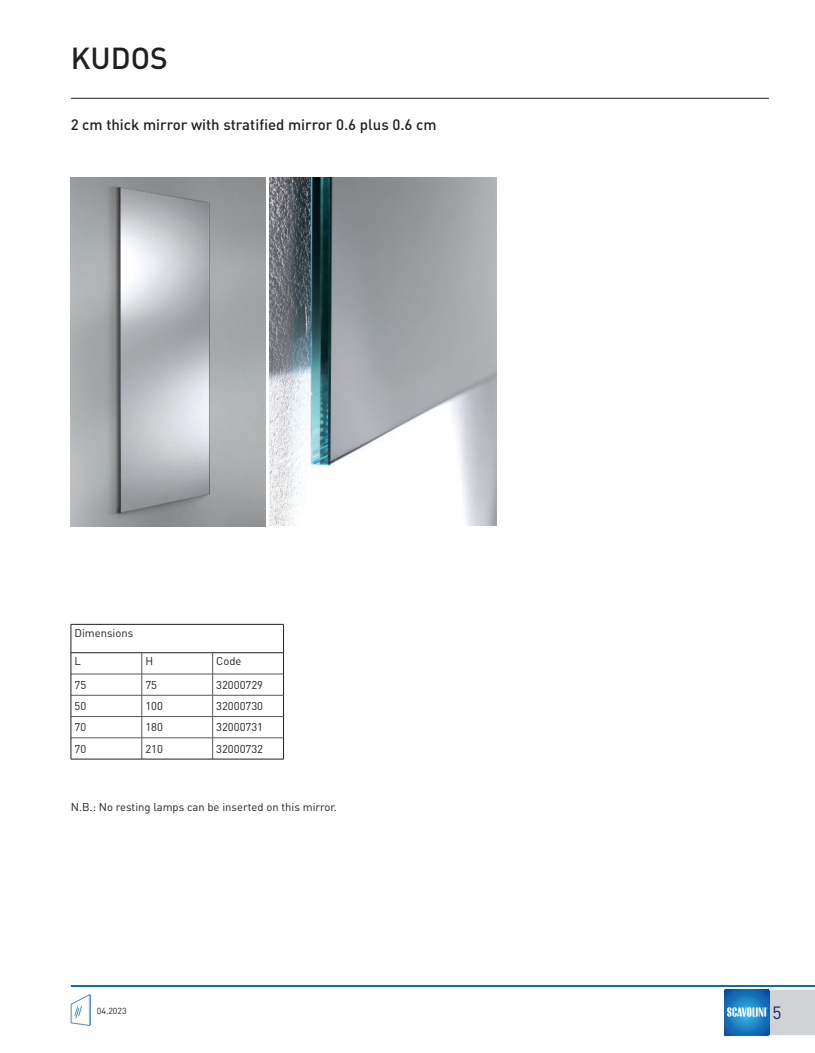
<style>
.page{position:relative;width:815px;height:1053px;background:#fff}
.page>*{position:absolute;margin:0;border:0;box-sizing:border-box;transform-origin:0 0}
.t1{font:500 30px "DIN Pro";color:#231f20}
.t2{font:17.5px "DIN Pro";color:#201c70}
.t3{font:500 15px "DIN Pro";color:#231f20}
.t4{font:11.25px "DIN Pro";color:#231f20}
.t5{font:8.75px "DIN Pro";color:#231f20}
</style>
<div class="page">
<hr style="left:71px;top:984px;width:699px;height:2px;background:#006991">
<hr style="left:770px;top:984px;width:45px;height:2px;background:#006991">
<svg style="left:71px;top:985px;width:744px;height:50px"></svg>
<hr style="left:71px;top:98px;width:698px;height:1px;background:#231f20">
<img style="left:269px;top:177px;width:227px;height:349px">
<img style="left:71px;top:177px;width:194px;height:349px">
<hr style="left:71px;top:673px;width:142px;height:1px;background:#57585a">
<hr style="left:213px;top:673px;width:70px;height:1px;background:#57585a">
<hr style="left:71px;top:695px;width:142px;height:1px;background:#57585a">
<hr style="left:213px;top:695px;width:70px;height:1px;background:#57585a">
<hr style="left:71px;top:716px;width:142px;height:1px;background:#57585a">
<hr style="left:213px;top:716px;width:70px;height:1px;background:#57585a">
<hr style="left:71px;top:737px;width:142px;height:1px;background:#57585a">
<svg style="left:142px;top:653px;width:1px;height:105px"></svg>
<hr style="left:213px;top:737px;width:70px;height:1px;background:#57585a">
<svg style="left:212px;top:653px;width:1px;height:105px"></svg>
<hr style="left:71px;top:624px;width:71px;height:1px;background:#231f20">
<hr style="left:142px;top:624px;width:142px;height:1px;background:#231f20">
<hr style="left:71px;top:652px;width:71px;height:1px;background:#231f20">
<hr style="left:142px;top:652px;width:142px;height:1px;background:#231f20">
<svg style="left:71px;top:624px;width:1px;height:134px"></svg>
<svg style="left:283px;top:624px;width:1px;height:134px"></svg>
<hr style="left:71px;top:758px;width:213px;height:1px;background:#231f20">
<h1 class="t1" style="left:71px;top:48px;width:99px">KUDOS</h1>
<h3 class="t3" style="left:71px;top:119px;width:367px">2 cm thick mirror with stratified mirror 0.6 plus 0.6 cm</h3>
<p class="t4" style="left:74px;top:628px;width:60px">Dimensions</p>
<p class="t4" style="left:74px;top:656px;width:8px">L</p>
<p class="t4" style="left:145px;top:656px;width:9px">H</p>
<p class="t4" style="left:216px;top:656px;width:27px">Code</p>
<p class="t4" style="left:74px;top:680px;width:13px">75</p>
<p class="t4" style="left:145px;top:680px;width:13px">75</p>
<p class="t4" style="left:216px;top:680px;width:48px">32000729</p>
<p class="t4" style="left:74px;top:702px;width:13px">50</p>
<p class="t4" style="left:145px;top:702px;width:19px">100</p>
<p class="t4" style="left:216px;top:702px;width:48px">32000730</p>
<p class="t4" style="left:74px;top:723px;width:13px">70</p>
<p class="t4" style="left:145px;top:723px;width:19px">180</p>
<p class="t4" style="left:216px;top:723px;width:48px">32000731</p>
<p class="t4" style="left:74px;top:744px;width:13px">70</p>
<p class="t4" style="left:145px;top:744px;width:19px">210</p>
<p class="t4" style="left:216px;top:744px;width:48px">32000732</p>
<p class="t4" style="left:71px;top:803px;width:268px">N.B.: No resting lamps can be inserted on this mirror.</p>
<p class="t5" style="left:97px;top:1007px;width:31px">04.2023</p>
<h2 class="t2" style="left:773px;top:1006px;width:11px">5</h2>
</div>
